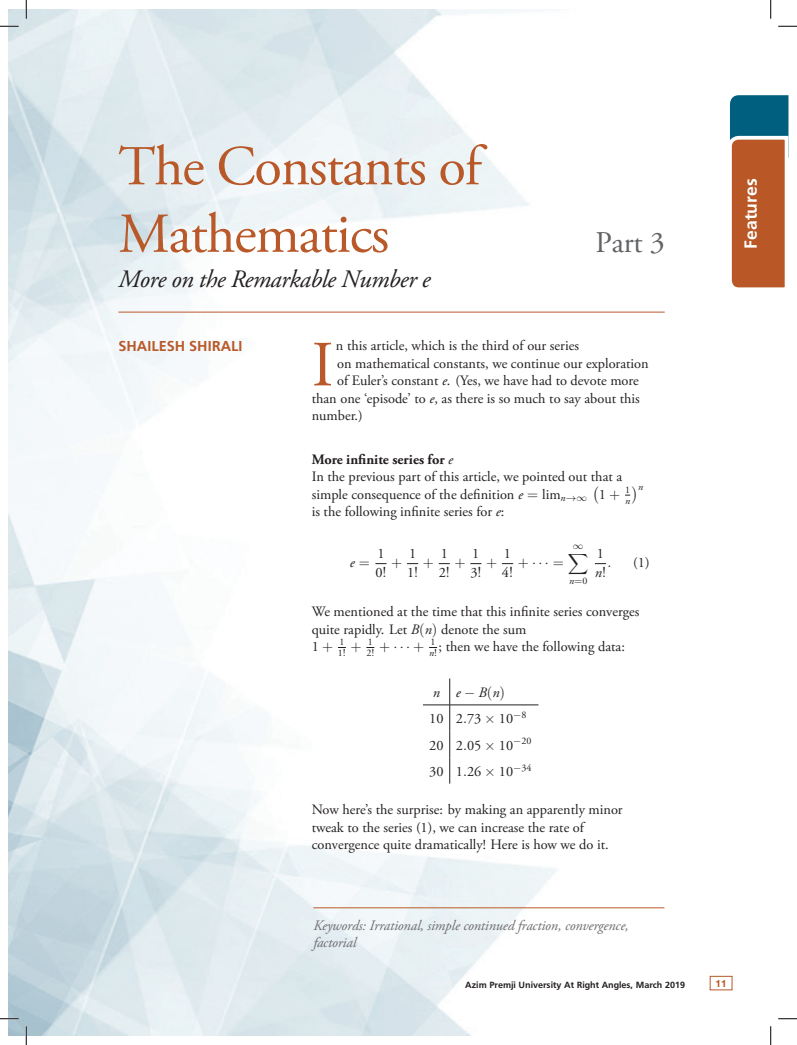
<style>
.page{position:relative;width:797px;height:1045px;background:#fff}
.page>*{position:absolute;margin:0;border:0;box-sizing:border-box;transform-origin:0 0}
.t1{font:64.25px "Adobe Garamond Pro";color:#b95929}
.t2{font:56.25px/67.5px "Adobe Garamond Pro";letter-spacing:-.02em;color:#b95929}
.t3{font:30px "Adobe Garamond Pro";color:#616366}
.t4{font:italic 25px "Adobe Garamond Pro";letter-spacing:-.02em;color:#231f20}
.t5{font:700 17.5px "Frutiger";color:#fff}
.t6{font:700 15px "Frutiger";letter-spacing:-.01em;color:#b95929}
.t7{font:14.38px/17.4px "Adobe Garamond Pro";color:#231f20}
.t8{font:italic 14.38px/17.2px "Adobe Garamond Pro";letter-spacing:-.01em;color:#6c6d70}
.t9{font:14.38px "CMSY10";color:#231f20}
.t10{font:14.38px "CMEX10";color:#231f20}
.t11{font:14.38px "CMR10";color:#231f20}
.t12{font:italic 14.38px "Adobe Garamond Pro";color:#231f20}
.t13{font:14.38px "CMMI10";color:#231f20}
.t14{font:italic 10px "Adobe Garamond Pro";color:#231f20}
.t15{font:10px "Adobe Garamond Pro";color:#231f20}
.t16{font:700 10px "Helvetica Neue CE";color:#b95929}
.t17{font:700 9.38px "Frutiger";color:#231f20}
.s1{font-style:italic}
.s2{font-weight:700}
.s3{font-family:"CMR10"}
.s4{font-family:"CMR8";font-style:normal}
.s5{font-style:normal}
.s6{font-family:"CMR10";font-style:normal}
.s7{font-family:"CMR8"}
.s8{font-family:"CMR10";font-size:14.38px}
.s9{font-family:"CMSY10"}
.s10{font-family:"CMMI10"}
</style>
<div class="page">
<img style="left:9px;top:9px;width:584px;height:1026px">
<div style="left:709px;top:976px;width:23px;height:14px;border:1px solid #b95929"></div>
<svg style="left:730px;top:95px;width:58px;height:193px;background:#98674b"></svg>
<svg style="left:438px;top:563px;width:12px;height:1px"></svg>
<hr style="left:423px;top:704px;width:115px;height:1px;background:#231f20">
<svg style="left:449px;top:678px;width:1px;height:105px"></svg>
<hr style="left:313px;top:907px;width:351px;height:1px;background:#b95929">
<hr style="left:118px;top:312px;width:546px;height:1px;background:#b95929">
<svg style="left:0;top:25px;width:19px;height:2px"></svg>
<svg style="left:778px;top:25px;width:19px;height:2px"></svg>
<svg style="left:0;top:1018px;width:19px;height:1px"></svg>
<svg style="left:778px;top:1018px;width:19px;height:1px"></svg>
<svg style="left:25px;top:0;width:2px;height:19px"></svg>
<svg style="left:25px;top:1026px;width:2px;height:19px"></svg>
<svg style="left:770px;top:0;width:1px;height:19px"></svg>
<svg style="left:770px;top:1026px;width:1px;height:19px"></svg>
<h2 class="t2" style="left:118px;top:135px;width:364px">The Constants of<br>Mathematics</h2>
<h3 class="t4" style="left:118px;top:264px;width:313px">More on the Remarkable Number e</h3>
<h3 class="t3" style="left:595px;top:224px;width:71px">Part 3</h3>
<p class="t6" style="left:118px;top:337px;width:126px">SHAILESH SHIRALI</p>
<h1 class="t1" style="left:312px;top:326px;width:23px">I</h1>
<p class="t7" style="left:336px;top:338px;width:244px">n this article, which is the third of our series</p>
<p class="t7" style="left:337px;top:355px;width:313px">on mathematical constants, we continue our exploration</p>
<p class="t7" style="left:337px;top:372px;width:303px">of Euler’s constant <span class="s1">e</span>. (Yes, we have had to devote more</p>
<p class="t7" style="left:312px;top:390px;width:329px">than one ‘episode’ to <span class="s1">e</span>, as there is so much to say about this</p>
<p class="t7" style="left:312px;top:407px;width:53px">number.)</p>
<p class="t7" style="left:312px;top:451px;width:312px"><span class="s2">More infinite series for</span> <span class="s1">e<br></span>In the previous part of this article, we pointed out that a simple consequence of the definition <span class="s1">e</span> <span class="s3">=</span> lim<sub>n</sub><sub>→∞</sub></p>
<p class="t10" style="left:631px;top:474px;width:13px">)<sub>n</sub></p>
<p class="t10" style="left:592px;top:474px;width:8px">(</p>
<p class="t7" style="left:599px;top:486px;width:33px">1<span class="s3">+</span> <sup>1</sup></p>
<p class="t14" style="left:625px;top:494px;width:7px">n</p>
<p class="t7" style="left:312px;top:503px;width:194px">is the following infinite series for <span class="s1">e</span>:</p>
<p class="t10" style="left:568px;top:540px;width:22px">∑<sup>∞</sup></p>
<p class="t14" style="left:569px;top:575px;width:20px">n<span class="s4">=</span><span class="s5">0</span></p>
<p class="t7" style="left:375px;top:544px;width:13px;line-height:19.5px">1<br>0<span class="s3">!</span></p>
<p class="t11" style="left:391px;top:556px;width:13px">+</p>
<p class="t7" style="left:407px;top:544px;width:13px;line-height:19.5px">1<br>1<span class="s3">!</span></p>
<p class="t11" style="left:423px;top:556px;width:13px">+</p>
<p class="t7" style="left:438px;top:544px;width:13px;line-height:19.5px">1<br>2<span class="s3">!</span></p>
<p class="t11" style="left:454px;top:556px;width:13px">+</p>
<p class="t7" style="left:470px;top:544px;width:13px;line-height:19.5px">1<br>3<span class="s3">!</span></p>
<p class="t11" style="left:486px;top:556px;width:13px">+</p>
<p class="t7" style="left:502px;top:544px;width:13px;line-height:19.5px">1<br>4<span class="s3">!</span></p>
<p class="t9" style="left:518px;top:554px;width:48px"><span class="s3">+</span>···<span class="s3">=</span></p>
<p class="t7" style="left:595px;top:544px;width:13px;line-height:19.5px">1 <span class="s1">n</span><span class="s3">!</span></p>
<p class="t13" style="left:607px;top:556px;width:5px">.</p>
<p class="t7" style="left:633px;top:554px;width:18px">(1)</p>
<p class="t7" style="left:312px;top:603px;width:329px">We mentioned at the time that this infinite series converges quite rapidly. Let <span class="s1">B</span><span class="s3">(</span><span class="s1">n</span><span class="s3">)</span> denote the sum<br>1<span class="s3">+</span> <sup>1</sup></p>
<p class="t12" style="left:350px;top:554px;width:22px">e <span class="s6">=</span></p>
<p class="t15" style="left:338px;top:641px;width:36px">1<span class="s7">!</span><span class="s8">+</span> 1</p>
<p class="t9" style="left:366px;top:637px;width:71px"><sub>2</sub><sub>!</sub> <span class="s3">+</span>···<span class="s3">+</span> <sup>1</sup></p>
<p class="t7" style="left:429px;top:638px;width:197px"><sub>n</sub><sub>!</sub>; then we have the following data:</p>
<p class="t7" style="left:429px;top:679px;width:104px;line-height:26.4px"><span class="s1">n e</span> <span class="s9">−</span> <span class="s1">B</span><span class="s3">(</span><span class="s1">n</span><span class="s3">)<br></span>10 2<span class="s10">.</span>73 <span class="s9">×</span> 10<sup>−</sup><sup>8<br></sup>20 2<span class="s10">.</span>05 <span class="s9">×</span> 10<sup>−</sup><sup>20<br></sup>30 1<span class="s10">.</span>26 <span class="s9">×</span> 10<sup>−</sup><sup>34</sup></p>
<p class="t7" style="left:312px;top:801px;width:312px">Now here’s the surprise: by making an apparently minor tweak to the series (1), we can increase the rate of convergence quite dramatically! Here is how we do it.</p>
<p class="t8" style="left:313px;top:917px;width:317px">Keywords: Irrational, simple continued fraction, convergence, factorial</p>
<p class="t17" style="left:465px;top:979px;width:221px">Azim Premji University At Right Angles, March 2019</p>
<p class="t5" style="left:740px;top:248px;width:72px;rotate:-90deg">Features</p>
<p class="t16" style="left:715px;top:977px;width:13px">11</p>
</div>
